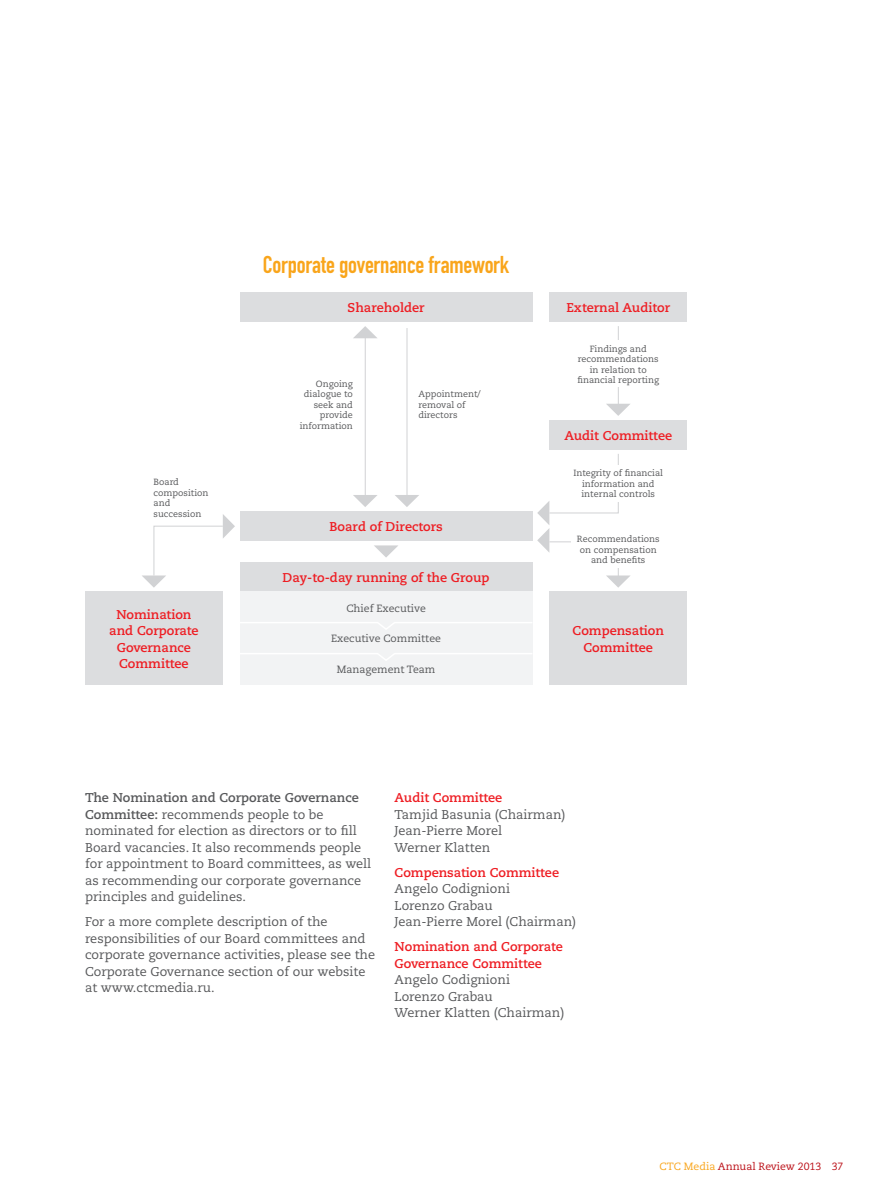
<style>
.page{position:relative;width:893px;height:1191px;background:#fff}
.page>*{position:absolute;margin:0;border:0;box-sizing:border-box;transform-origin:0 0}
.Heading_1{font:24px "DIN Engschrift Std";letter-spacing:-.01em;color:#f9a51b}
.Bodytext{font:12.75px/16.5px "Caecilia LT Std";color:#57585a}
.Heading_2{font:700 12.75px/16.5px "Caecilia LT Std";color:#ee1d23;text-align:center}
.Bodytext_7pt{font:10.5px "Caecilia LT Std";color:#57585a}
.t1{font:10.5px "Caecilia LT Std";color:#bb1018}
.Bodytext_7pt-2{font:9px/10.5px "Caecilia LT Std";color:#57585a;text-align:center}
.s1{font-weight:700}
.s2{color:#f9a51b}
</style>
<div class="page">
<svg style="left:374px;top:545px;width:24px;height:12px"></svg>
<div style="left:240px;top:292px;width:292px;height:30px;background:#dcdddf"></div>
<div style="left:549px;top:292px;width:138px;height:30px;background:#dcdddf"></div>
<div style="left:549px;top:420px;width:138px;height:30px;background:#dcdddf"></div>
<div style="left:85px;top:591px;width:138px;height:94px;background:#dcdddf"></div>
<div style="left:549px;top:591px;width:138px;height:94px;background:#dcdddf"></div>
<div style="left:240px;top:511px;width:292px;height:30px;background:#dcdddf"></div>
<div style="left:240px;top:562px;width:292px;height:29px;background:#dcdddf"></div>
<div style="left:240px;top:591px;width:292px;height:94px;background:#f2f3f4"></div>
<svg style="left:240px;top:621px;width:293px;height:10px"></svg>
<svg style="left:240px;top:652px;width:293px;height:10px"></svg>
<svg style="left:353px;top:495px;width:24px;height:12px"></svg>
<svg style="left:353px;top:326px;width:24px;height:12px"></svg>
<hr style="left:365px;top:333px;width:1px;height:168px;background:#d1d2d4">
<svg style="left:395px;top:495px;width:24px;height:12px"></svg>
<hr style="left:407px;top:328px;width:1px;height:173px;background:#d1d2d4">
<svg style="left:606px;top:404px;width:24px;height:12px"></svg>
<hr style="left:618px;top:326px;width:1px;height:83px;background:#d1d2d4">
<div style="left:569px;top:340px;width:99px;height:47px;background:#fff"></div>
<svg style="left:142px;top:514px;width:93px;height:73px"></svg>
<svg style="left:537px;top:454px;width:93px;height:133px"></svg>
<div style="left:571px;top:531px;width:94px;height:36px;background:#fff"></div>
<div style="left:569px;top:465px;width:99px;height:36px;background:#fff"></div>
<h2 class="Heading_1" style="left:263px;top:251px;width:248px">Corporate governance framework</h2>
<h3 class="Heading_2" style="left:348px;top:299px;width:79px">Shareholder</h3>
<h3 class="Heading_2" style="left:566px;top:299px;width:105px">External Auditor</h3>
<p class="Bodytext_7pt-2" style="left:153px;top:477px;width:57px;text-align:left">Board composition and succession</p>
<h3 class="Heading_2" style="left:109px;top:606px;width:91px">Nomination and Corporate<br>Governance<br>Committee</h3>
<p class="Bodytext_7pt-2" style="left:300px;top:379px;width:55px;text-align:right">Ongoing dialogue to seek and provide information</p>
<p class="Bodytext_7pt-2" style="left:418px;top:389px;width:64px;text-align:left">Appointment/ removal of directors</p>
<h3 class="Heading_2" style="left:329px;top:519px;width:115px">Board of Directors</h3>
<h3 class="Heading_2" style="left:283px;top:569px;width:208px">Day-to-day running of the Group</h3>
<p class="Bodytext_7pt" style="left:346px;top:602px;width:81px">Chief Executive</p>
<p class="Bodytext_7pt" style="left:331px;top:633px;width:111px">Executive Committee</p>
<p class="Bodytext_7pt" style="left:337px;top:663px;width:100px">Management Team</p>
<p class="Bodytext_7pt-2" style="left:577px;top:343px;width:83px">Findings and recommendations in relation to financial reporting</p>
<h3 class="Heading_2" style="left:564px;top:427px;width:109px">Audit Committee</h3>
<p class="Bodytext_7pt-2" style="left:573px;top:468px;width:91px">Integrity of financial information and internal controls</p>
<p class="Bodytext_7pt-2" style="left:577px;top:534px;width:84px">Recommendations on compensation and benefits</p>
<h3 class="Heading_2" style="left:573px;top:622px;width:93px">Compensation<br>Committee</h3>
<p class="Bodytext" style="left:85px;top:790px;width:288px"><span class="s1">The Nomination and Corporate Governance Committee:</span> recommends people to be nominated for election as directors or to fill Board vacancies. It also recommends people for appointment to Board committees, as well as recommending our corporate governance principles and guidelines.</p>
<p class="Bodytext" style="left:85px;top:914px;width:292px">For a more complete description of the responsibilities of our Board committees and corporate governance activities, please see the Corporate Governance section of our website at www.ctcmedia.ru.</p>
<h3 class="Heading_2" style="left:395px;top:790px;width:109px">Audit Committee</h3>
<p class="Bodytext" style="left:395px;top:806px;width:172px">Tamjid Basunia (Chairman)<br>Jean-Pierre Morel<br>Werner Klatten</p>
<h3 class="Heading_2" style="left:395px;top:864px;width:166px">Compensation Committee</h3>
<p class="Bodytext" style="left:395px;top:881px;width:183px">Angelo Codignioni<br>Lorenzo Grabau<br>Jean-Pierre Morel (Chairman)</p>
<h3 class="Heading_2" style="left:395px;top:939px;width:170px;text-align:left">Nomination and Corporate<br>Governance Committee</h3>
<p class="Bodytext" style="left:395px;top:972px;width:171px">Angelo Codignioni<br>Lorenzo Grabau<br>Werner Klatten (Chairman)</p>
<p class="t1" style="left:659px;top:1160px;width:185px"><span class="s2">CTC Media</span> Annual Review 2013 37</p>
</div>
